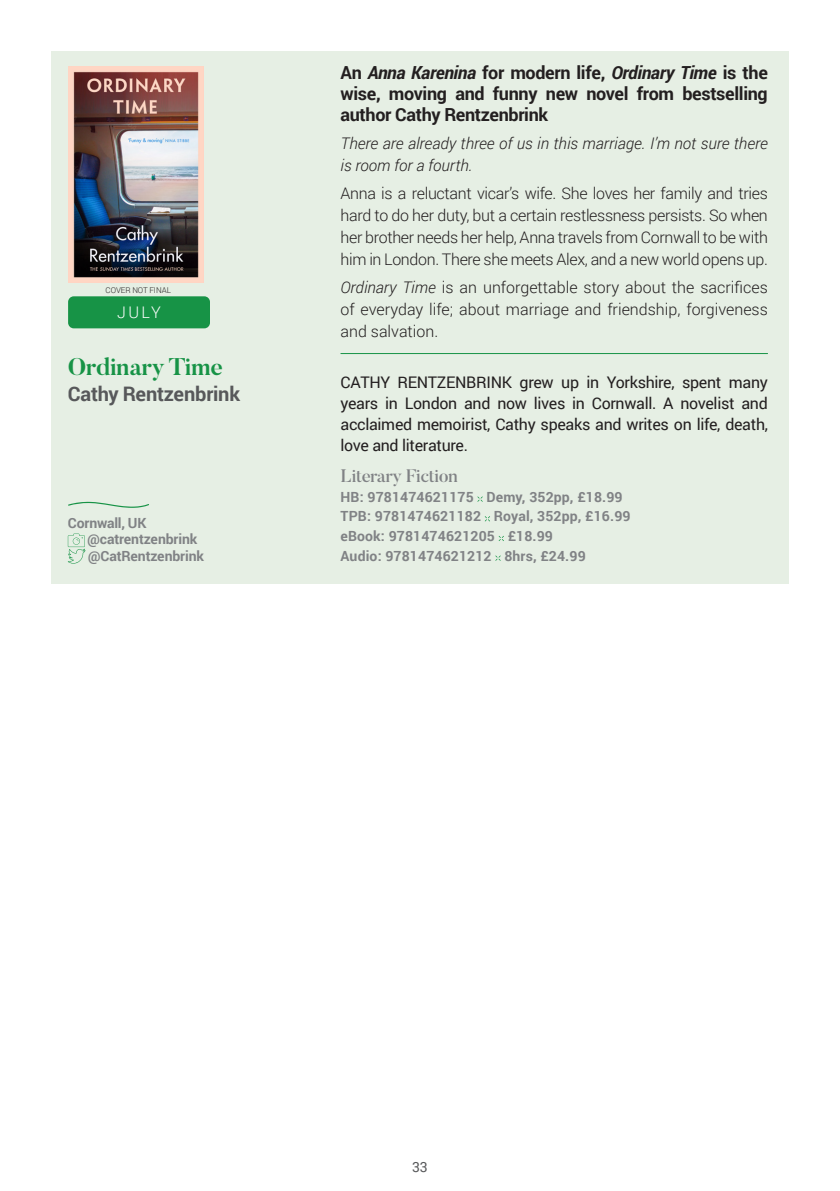
<style>
.page{position:relative;width:840px;height:1191px;background:#fff}
.page>*{position:absolute;margin:0;border:0;box-sizing:border-box;transform-origin:0 0}
.Book_title{font:700 24px "Butler";letter-spacing:-.01em;color:#179346}
.Author{font:700 20px "Roboto";letter-spacing:-.01em;color:#57585a}
.Keynote{font:700 18px/21px "Roboto";letter-spacing:-.02em;color:#231f20;text-align:justify}
.t1{font:500 18px "Butler";letter-spacing:-.02em;color:#808285}
.Description{font:300 16px/22px "Roboto";letter-spacing:-.015em;color:#231f20;text-align:justify}
.Author_bio{font:16px/21px "Roboto";letter-spacing:-.02em;color:#231f20;text-align:justify}
.Description-2{font:italic 300 16px/22px "Roboto";color:#231f20}
.t2{font:300 16px "Roboto";color:#fff}
.Small_print{font:700 14px "Roboto";letter-spacing:.01em;color:#808285}
.Author_location{font:700 14px "Roboto";letter-spacing:-.01em;color:#808285}
.t3{font:14px "Roboto";color:#57585a}
.t4{font:300 8px "Roboto";letter-spacing:-.005em;color:#231f20}
.s1{font-style:italic}
</style>
<div class="page">
<div style="left:51px;top:51px;width:737px;height:532px;background:#e6efe4"></div>
<div style="left:68px;top:296px;width:142px;height:32px;background:#179346;border-radius:6px"></div>
<img style="left:68px;top:67px;width:135px;height:216px">
<svg style="left:68px;top:501px;width:81px;height:7px"></svg>
<hr style="left:340px;top:353px;width:427px;height:1px;background:#179346">
<svg style="left:477px;top:496px;width:5px;height:6px"></svg>
<svg style="left:484px;top:516px;width:6px;height:5px"></svg>
<svg style="left:498px;top:536px;width:5px;height:5px"></svg>
<svg style="left:495px;top:555px;width:5px;height:6px"></svg>
<svg style="left:68px;top:533px;width:17px;height:30px"></svg>
<p class="t4" style="left:105px;top:284px;width:67px">COVER NOT FINAL</p>
<p class="t2" style="left:117px;top:301px;width:45px">JULY</p>
<p class="Book_title" style="left:68px;top:351px;width:156px">Ordinary Time</p>
<p class="Author" style="left:68px;top:379px;width:174px">Cathy Rentzenbrink</p>
<p class="Author_location" style="left:68px;top:513px;width:80px">Cornwall, UK</p>
<p class="Author_location" style="left:87px;top:529px;width:111px">@catrentzenbrink</p>
<p class="Author_location" style="left:88px;top:546px;width:117px">@CatRentzenbrink</p>
<p class="Keynote" style="left:340px;top:62px;width:428px">An <span class="s1">Anna Karenina</span> for modern life, <span class="s1">Ordinary Time</span> is the wise, moving and funny new novel from bestselling author Cathy Rentzenbrink</p>
<p class="Description-2" style="left:340px;top:132px;width:428px">There are already three of us in this marriage. I’m not sure there is room for a fourth.</p>
<p class="Description" style="left:340px;top:182px;width:428px">Anna is a reluctant vicar’s wife. She loves her family and tries hard to do her duty, but a certain restlessness persists. So when her brother needs her help, Anna travels from Cornwall to be with him in London. There she meets Alex, and a new world opens up.</p>
<p class="Description" style="left:340px;top:275px;width:428px"><span class="s1">Ordinary Time</span> is an unforgettable story about the sacrifices of everyday life; about marriage and friendship, forgiveness and salvation.</p>
<p class="Author_bio" style="left:340px;top:371px;width:428px">CATHY RENTZENBRINK grew up in Yorkshire, spent many years in London and now lives in Cornwall. A novelist and acclaimed memoirist, Cathy speaks and writes on life, death, love and literature.</p>
<p class="t1" style="left:340px;top:464px;width:119px">Literary Fiction</p>
<p class="Small_print" style="left:340px;top:487px;width:283px">HB: 9781474621175 Demy, 352pp, £18.99</p>
<p class="Small_print" style="left:340px;top:506px;width:291px">TPB: 9781474621182 Royal, 352pp, £16.99</p>
<p class="Small_print" style="left:340px;top:526px;width:214px">eBook: 9781474621205 £18.99</p>
<p class="Small_print" style="left:340px;top:546px;width:246px">Audio: 9781474621212 8hrs, £24.99</p>
<p class="t3" style="left:412px;top:1156px;width:17px">33</p>
</div>
